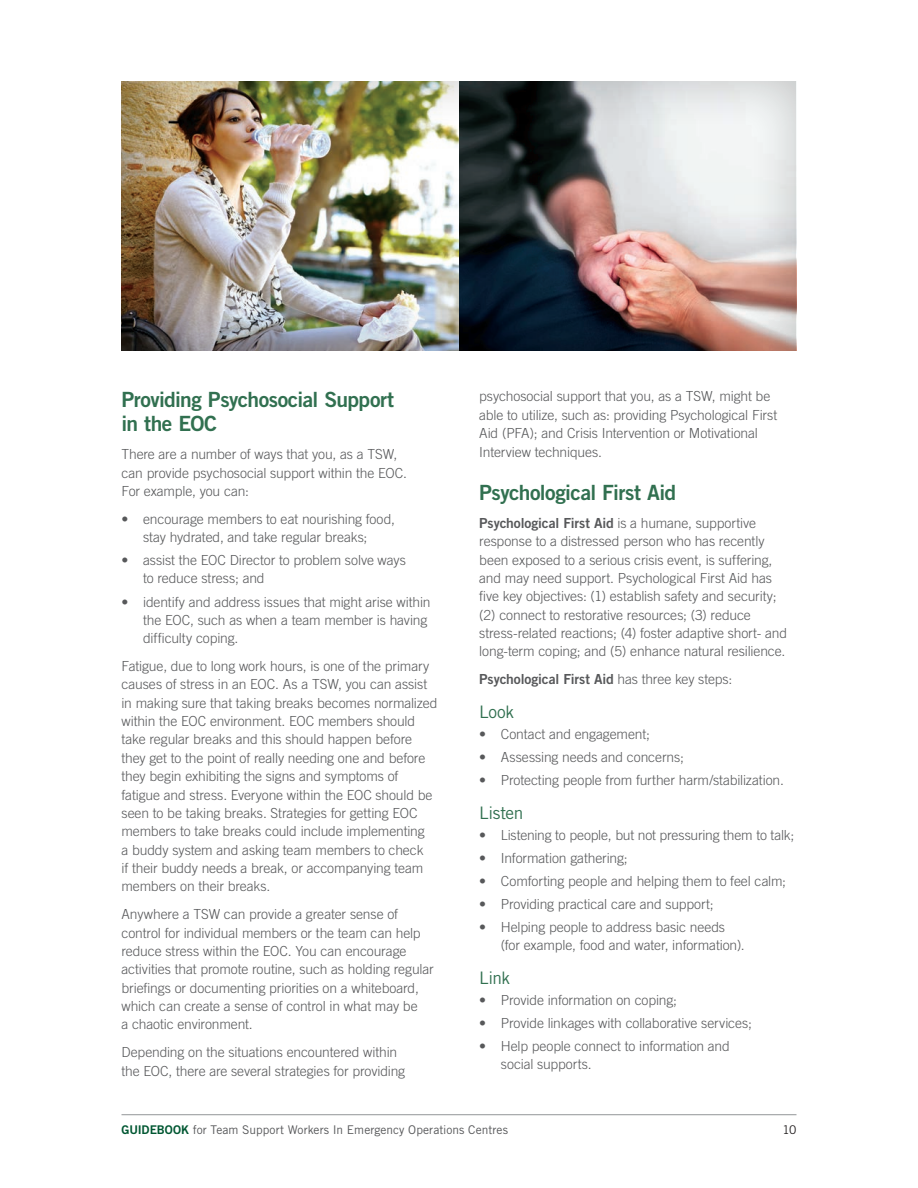
<style>
.page{position:relative;width:918px;height:1188px;background:#fff}
.page>*{position:absolute;margin:0;border:0;box-sizing:border-box;transform-origin:0 0}
.t1{font:21px/24.8px "Trade Gothic LT Std Bd 2";letter-spacing:-.025em;color:#317050}
.t2{font:17.25px "Trade Gothic LT Std";letter-spacing:-.025em;color:#317050}
.t3{font:300 13.8px/18.3px "Trade Gothic LT Std";letter-spacing:-.01em;color:#57585a}
.t4{font:13.8px "Trade Gothic LT Std Bd 2";letter-spacing:-.01em;color:#57585a}
.t5{font:12px "Trade Gothic LT Std";color:#57585a}
.t6{font:12px "Trade Gothic LT Std";color:#231f20}
.s1{font-family:"Trade Gothic LT Std";font-weight:300}
.s2{font-family:"Trade Gothic LT Std Bd 2";color:#015732}
</style>
<div class="page">
<hr style="left:122px;top:1114px;width:674px;height:1px;background:#939598">
<div style="left:120px;top:80px;width:678px;height:272px;background:#231f20;opacity:.25"></div>
<h1 class="t1" style="left:122px;top:386px;width:274px">Providing Psychosocial Support in the EOC</h1>
<p class="t3" style="left:122px;top:445px;width:287px">There are a number of ways that you, as a TSW, can provide psychosocial support within the EOC.<br>For example, you can:</p>
<p class="t3" style="left:122px;top:509px;width:275px;text-align:center">• encourage members to eat nourishing food, stay hydrated, and take regular breaks;</p>
<p class="t3" style="left:143px;top:551px;width:264px;text-indent:-22px">• assist the EOC Director to problem solve ways to reduce stress; and</p>
<p class="t3" style="left:143px;top:592px;width:289px;text-indent:-22px">• identify and address issues that might arise within the EOC, such as when a team member is having difficulty coping.</p>
<p class="t3" style="left:122px;top:657px;width:317px">Fatigue, due to long work hours, is one of the primary causes of stress in an EOC. As a TSW, you can assist in making sure that taking breaks becomes normalized within the EOC environment. EOC members should take regular breaks and this should happen before they get to the point of really needing one and before they begin exhibiting the signs and symptoms of fatigue and stress. Everyone within the EOC should be seen to be taking breaks. Strategies for getting EOC members to take breaks could include implementing<br>a buddy system and asking team members to check<br>if their buddy needs a break, or accompanying team members on their breaks.</p>
<p class="t3" style="left:122px;top:905px;width:314px">Anywhere a TSW can provide a greater sense of control for individual members or the team can help reduce stress within the EOC. You can encourage activities that promote routine, such as holding regular briefings or documenting priorities on a whiteboard, which can create a sense of control in what may be<br>a chaotic environment.</p>
<p class="t3" style="left:122px;top:1043px;width:285px">Depending on the situations encountered within the EOC, there are several strategies for providing</p>
<p class="t3" style="left:479px;top:387px;width:300px">psychosocial support that you, as a TSW, might be able to utilize, such as: providing Psychological First Aid (PFA); and Crisis Intervention or Motivational Interview techniques.</p>
<h1 class="t1" style="left:479px;top:480px;width:198px">Psychological First Aid</h1>
<p class="t4" style="left:479px;top:514px;width:278px">Psychological First Aid <span class="s1">is a humane, supportive</span></p>
<p class="t3" style="left:479px;top:532px;width:309px">response to a distressed person who has recently been exposed to a serious crisis event, is suffering, and may need support. Psychological First Aid has five key objectives: (1) establish safety and security; (2) connect to restorative resources; (3) reduce stress‑related reactions; (4) foster adaptive short‑ and long‑term coping; and (5) enhance natural resilience.</p>
<p class="t4" style="left:479px;top:671px;width:255px">Psychological First Aid <span class="s1">has three key steps:</span></p>
<p class="t2" style="left:479px;top:701px;width:36px">Look</p>
<p class="t3" style="left:479px;top:725px;width:172px">• Contact and engagement;</p>
<p class="t3" style="left:479px;top:748px;width:206px">• Assessing needs and concerns;</p>
<p class="t3" style="left:479px;top:771px;width:306px">• Protecting people from further harm/stabilization.</p>
<p class="t2" style="left:479px;top:802px;width:46px">Listen</p>
<p class="t3" style="left:479px;top:825px;width:317px">• Listening to people, but not pressuring them to talk;</p>
<p class="t3" style="left:479px;top:848px;width:150px">• Information gathering;</p>
<p class="t3" style="left:479px;top:872px;width:308px">• Comforting people and helping them to feel calm;</p>
<p class="t3" style="left:479px;top:895px;width:236px">• Providing practical care and support;</p>
<p class="t3" style="left:501px;top:918px;width:245px;text-indent:-22px">• Helping people to address basic needs (for example, food and water, information).</p>
<p class="t2" style="left:479px;top:967px;width:32px">Link</p>
<p class="t3" style="left:479px;top:991px;width:199px">• Provide information on coping;</p>
<p class="t3" style="left:479px;top:1014px;width:274px">• Provide linkages with collaborative services;</p>
<p class="t3" style="left:501px;top:1037px;width:231px;text-indent:-22px">• Help people connect to information and social supports.</p>
<p class="t5" style="left:122px;top:1122px;width:388px"><span class="s2">GUIDEBOOK</span> for Team Support Workers In Emergency Operations Centres</p>
<p class="t6" style="left:782px;top:1122px;width:16px">10</p>
</div>
